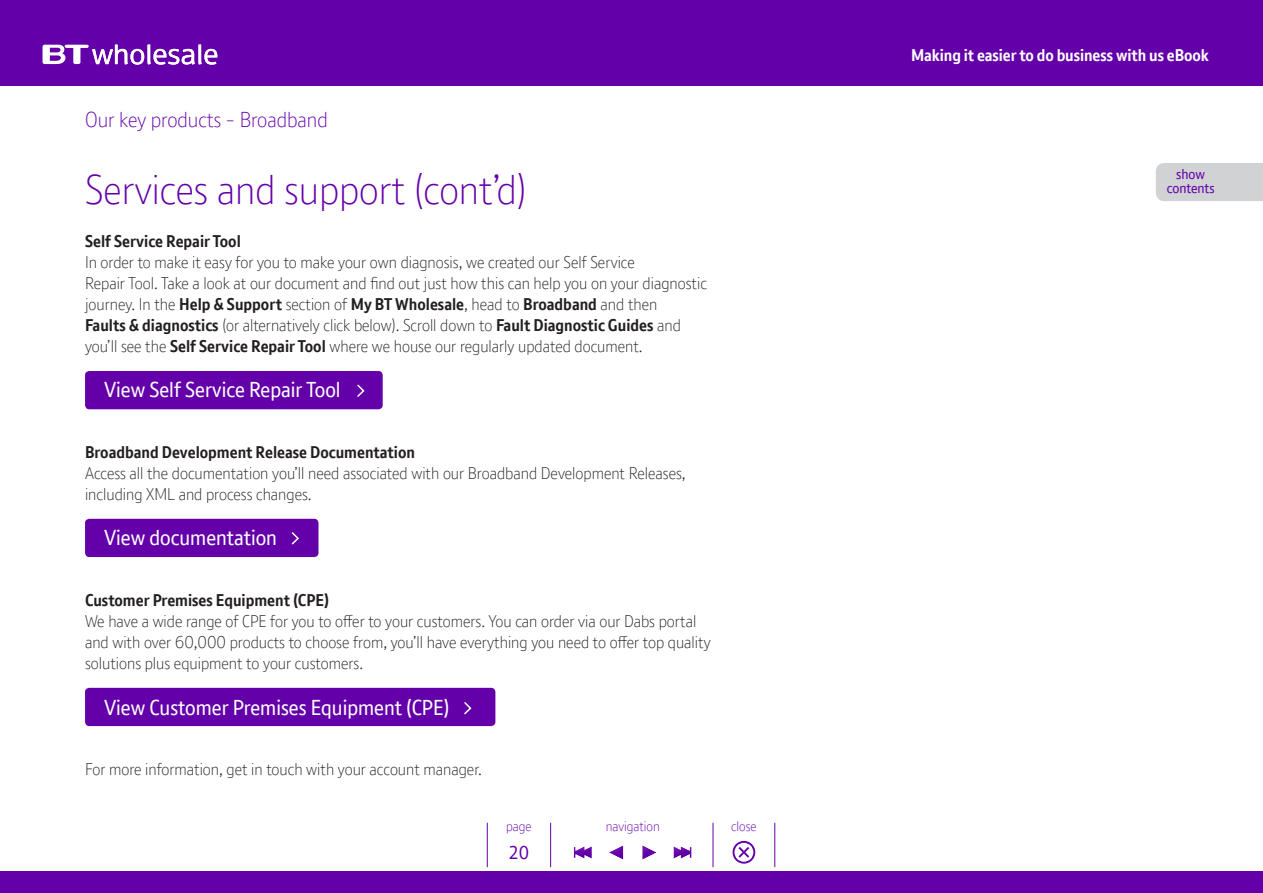
<style>
.page{position:relative;width:1263px;height:893px;background:#fff}
.page>*{position:absolute;margin:0;border:0;box-sizing:border-box;transform-origin:0 0}
.t1{font:300 40.5px "BT Font";color:#6400aa}
.t2{font:21px "BT Font";color:#fff}
.t3{font:300 21px "BT Font";color:#6400aa}
.t4{font:18px "BT Font";color:#6400aa}
.t5{font:300 16.5px/21px "BT Font";color:#231f20}
.t6{font:700 16.5px "BT Font";color:#231f20}
.t7{font:700 16.5px "BT Font";letter-spacing:-.005em;color:#fff}
.t8{font:13.8px/13.8px "BT Font";color:#6400aa;text-align:center}
.t9{font:300 13.5px "BT Font";color:#6400aa}
.s1{font-weight:700}
</style>
<div class="page">
<div style="left:85px;top:371px;width:298px;height:38px;background:#6400aa;border-radius:4px"></div>
<svg style="left:357px;top:384px;width:8px;height:13px"></svg>
<div style="left:85px;top:688px;width:410px;height:38px;background:#6400aa;border-radius:4px"></div>
<svg style="left:464px;top:702px;width:8px;height:13px"></svg>
<div style="left:85px;top:519px;width:233px;height:38px;background:#6400aa;border-radius:4px"></div>
<svg style="left:291px;top:532px;width:8px;height:13px"></svg>
<div style="left:0;top:872px;width:1263px;height:21px;background:#6400aa"></div>
<div style="left:0;top:0;width:1263px;height:85px;background:#6400aa"></div>
<svg style="left:43px;top:45px;width:174px;height:20px"></svg>
<svg style="left:732px;top:841px;width:24px;height:23px"></svg>
<div style="left:668px;top:844px;width:31px;height:22px;background:#103d8c;opacity:.75"></div>
<div style="left:568px;top:844px;width:31px;height:22px;background:#103d8c;opacity:.75"></div>
<div style="left:636px;top:848px;width:27px;height:19px;background:#103d8c;opacity:.75"></div>
<div style="left:605px;top:843px;width:27px;height:24px;background:#103d8c;opacity:.75"></div>
<hr style="left:713px;top:823px;width:1px;height:44px;background:#6400aa">
<hr style="left:487px;top:823px;width:1px;height:44px;background:#6400aa">
<hr style="left:774px;top:823px;width:1px;height:44px;background:#6400aa">
<hr style="left:550px;top:823px;width:1px;height:44px;background:#6400aa">
<div style="left:1156px;top:163px;width:107px;height:38px;background:#d1d2d4"></div>
<p class="t3" style="left:85px;top:106px;width:244px">Our key products - Broadband</p>
<h1 class="t1" style="left:85px;top:164px;width:443px">Services and support (cont’d)</h1>
<p class="t6" style="left:85px;top:230px;width:157px">Self Service Repair Tool</p>
<p class="t5" style="left:85px;top:251px;width:623px">In order to make it easy for you to make your own diagnosis, we created our Self Service<br>Repair Tool. Take a look at our document and find out just how this can help you on your diagnostic journey. In the <span class="s1">Help &amp; Support</span> section of <span class="s1">My BT Wholesale</span>, head to <span class="s1">Broadband</span> and then<br><span class="s1">Faults &amp; diagnostics</span> (or alternatively click below). Scroll down to <span class="s1">Fault Diagnostic Guides</span> and you’ll see the <span class="s1">Self Service Repair Tool</span> where we house our regularly updated document.</p>
<p class="t2" style="left:104px;top:376px;width:238px">View Self Service Repair Tool</p>
<p class="t6" style="left:85px;top:441px;width:331px">Broadband Development Release Documentation</p>
<p class="t5" style="left:85px;top:462px;width:602px">Access all the documentation you’ll need associated with our Broadband Development Releases, including XML and process changes.</p>
<p class="t2" style="left:104px;top:523px;width:175px">View documentation</p>
<p class="t6" style="left:85px;top:589px;width:246px">Customer Premises Equipment (CPE)</p>
<p class="t5" style="left:85px;top:610px;width:627px">We have a wide range of CPE for you to offer to your customers. You can order via our Dabs portal and with over 60,000 products to choose from, you’ll have everything you need to offer top quality solutions plus equipment to your customers.</p>
<p class="t2" style="left:104px;top:693px;width:347px">View Customer Premises Equipment (CPE)</p>
<p class="t5" style="left:85px;top:758px;width:398px">For more information, get in touch with your account manager.</p>
<p class="t9" style="left:506px;top:818px;width:27px">page</p>
<p class="t9" style="left:606px;top:818px;width:56px">navigation</p>
<p class="t9" style="left:731px;top:818px;width:27px">close</p>
<p class="t4" style="left:508px;top:841px;width:22px">20</p>
<p class="t7" style="left:911px;top:44px;width:299px">Making it easier to do business with us eBook</p>
<p class="t8" style="left:1167px;top:167px;width:49px">show contents</p>
</div>
